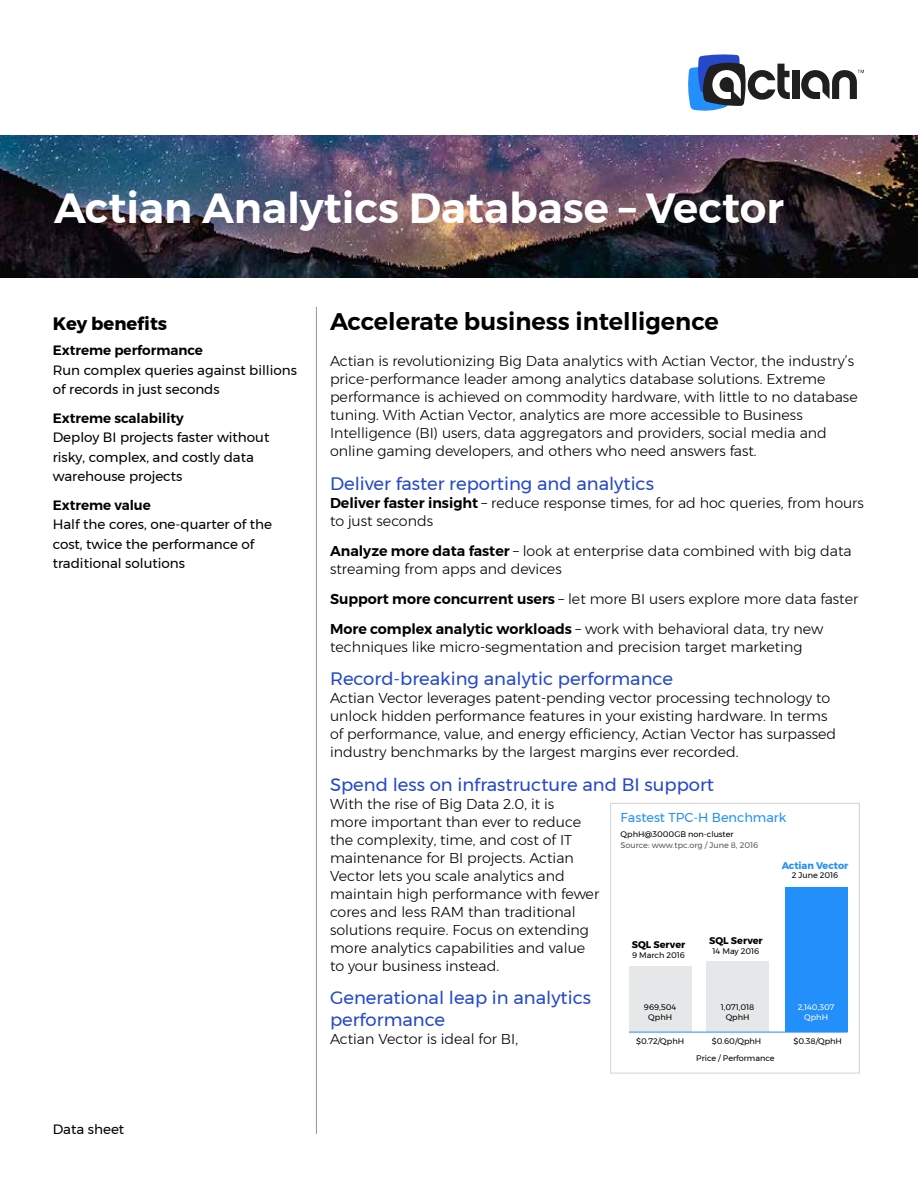
<style>
.page{position:relative;width:918px;height:1188px;background:#fff}
.page>*{position:absolute;margin:0;border:0;box-sizing:border-box;transform-origin:0 0}
.t1{font:600 42px "Montserrat";color:#fff}
.t2{font:600 24px "Montserrat";color:#000}
.t3{font:18px/21.6px "Montserrat";color:#2549c9}
.t4{font:700 18px "Montserrat";color:#000}
.t5{font:300 14.25px/18px "Montserrat";color:#000}
.t6{font:13.5px/19.5px "Montserrat";color:#000}
.t7{font:600 13.5px "Montserrat";color:#000}
.t8{font:12.9px "Montserrat";color:#238ffb}
.t9{font:700 9.75px "Montserrat";color:#000}
.t10{font:700 9.75px "Montserrat";color:#238ffb}
.t11{font:8.1px/9.8px "Montserrat";color:#000;text-align:center}
.t12{font:8.1px "Montserrat";color:#58595b}
.t13{font:8.1px/9.8px "Montserrat";color:#fff;text-align:center}
.s1{font-weight:600}
</style>
<div class="page">
<img style="left:0;top:136px;width:918px;height:142px">
<div style="left:792px;top:71px;width:7px;height:28px;background:#211e1f"></div>
<svg style="left:688px;top:54px;width:102px;height:57px"></svg>
<svg style="left:801px;top:70px;width:63px;height:29px"></svg>
<hr style="left:316px;top:307px;width:1px;height:827px;background:#939598">
<div style="left:610px;top:803px;width:250px;height:270px;border:1px solid #d1d3d4"></div>
<div style="left:629px;top:966px;width:62px;height:66px;background:#e6e7e8"></div>
<div style="left:706px;top:962px;width:62px;height:70px;background:#e6e7e8"></div>
<div style="left:785px;top:887px;width:63px;height:145px;background:#238ffb"></div>
<hr style="left:629px;top:1032px;width:219px;height:1px;background:#238ffb">
<h1 class="t1" style="left:54px;top:175px;width:731px">Actian Analytics Database – Vector</h1>
<p class="t4" style="left:53px;top:309px;width:116px">Key benefits</p>
<p class="t7" style="left:53px;top:340px;width:152px">Extreme performance</p>
<p class="t6" style="left:53px;top:360px;width:246px">Run complex queries against billions of records in just seconds</p>
<p class="t7" style="left:53px;top:407px;width:133px">Extreme scalability</p>
<p class="t6" style="left:53px;top:428px;width:218px">Deploy BI projects faster without risky, complex, and costly data warehouse projects</p>
<p class="t7" style="left:53px;top:494px;width:100px">Extreme value</p>
<p class="t6" style="left:53px;top:515px;width:221px">Half the cores, one-quarter of the cost, twice the performance of traditional solutions</p>
<p class="t6" style="left:53px;top:1119px;width:73px">Data sheet</p>
<h2 class="t2" style="left:330px;top:302px;width:390px">Accelerate business intelligence</h2>
<p class="t5" style="left:330px;top:352px;width:529px">Actian is revolutionizing Big Data analytics with Actian Vector, the industry’s price-performance leader among analytics database solutions. Extreme performance is achieved on commodity hardware, with little to no database tuning. With Actian Vector, analytics are more accessible to Business Intelligence (BI) users, data aggregators and providers, social media and online gaming developers, and others who need answers fast.</p>
<p class="t3" style="left:330px;top:472px;width:326px">Deliver faster reporting and analytics</p>
<p class="t5" style="left:330px;top:493px;width:535px"><span class="s1">Deliver faster insight</span> – reduce response times, for ad hoc queries, from hours to just seconds</p>
<p class="t5" style="left:330px;top:541px;width:523px"><span class="s1">Analyze more data faster</span> – look at enterprise data combined with big data streaming from apps and devices</p>
<p class="t5" style="left:330px;top:583px;width:530px;line-height:30px"><span class="s1">Support more concurrent users</span> – let more BI users explore more data faster<br><span class="s1">More complex analytic workloads</span> – work with behavioral data, try new</p>
<p class="t5" style="left:330px;top:637px;width:474px">techniques like micro-segmentation and precision target marketing</p>
<p class="t3" style="left:330px;top:668px;width:344px">Record-breaking analytic performance</p>
<p class="t5" style="left:330px;top:689px;width:508px">Actian Vector leverages patent-pending vector processing technology to unlock hidden performance features in your existing hardware. In terms of performance, value, and energy efficiency, Actian Vector has surpassed industry benchmarks by the largest margins ever recorded.</p>
<p class="t3" style="left:330px;top:773px;width:386px">Spend less on infrastructure and BI support</p>
<p class="t5" style="left:330px;top:794px;width:271px">With the rise of Big Data 2.0, it is<br>more important than ever to reduce the complexity, time, and cost of IT maintenance for BI projects. Actian Vector lets you scale analytics and maintain high performance with fewer cores and less RAM than traditional solutions require. Focus on extending more analytics capabilities and value to your business instead.</p>
<p class="t3" style="left:330px;top:987px;width:263px">Generational leap in analytics performance</p>
<p class="t5" style="left:330px;top:1030px;width:190px">Actian Vector is ideal for BI,</p>
<p class="t8" style="left:621px;top:808px;width:167px">Fastest TPC-H Benchmark</p>
<p class="t11" style="left:621px;top:829px;width:114px">QphH@3000GB non-cluster</p>
<p class="t12" style="left:621px;top:839px;width:139px">Source: www.tpc.org / June 8, 2016</p>
<p class="t10" style="left:782px;top:857px;width:68px">Actian Vector</p>
<p class="t11" style="left:792px;top:870px;width:48px">2 June 2016</p>
<p class="t9" style="left:709px;top:933px;width:55px">SQL Server</p>
<p class="t11" style="left:713px;top:946px;width:48px">14 May 2016</p>
<p class="t9" style="left:632px;top:937px;width:55px">SQL Server</p>
<p class="t11" style="left:632px;top:950px;width:55px">9 March 2016</p>
<p class="t11" style="left:721px;top:1003px;width:35px">1,071,018<br>QphH</p>
<p class="t13" style="left:798px;top:1003px;width:38px">2,140,307<br>QphH</p>
<p class="t11" style="left:644px;top:1003px;width:34px">969,504<br>QphH</p>
<p class="t11" style="left:636px;top:1037px;width:49px">$0.72/QphH</p>
<p class="t11" style="left:712px;top:1037px;width:51px">$0.60/QphH</p>
<p class="t11" style="left:793px;top:1037px;width:50px">$0.38/QphH</p>
<p class="t11" style="left:696px;top:1053px;width:80px">Price / Performance</p>
</div>
